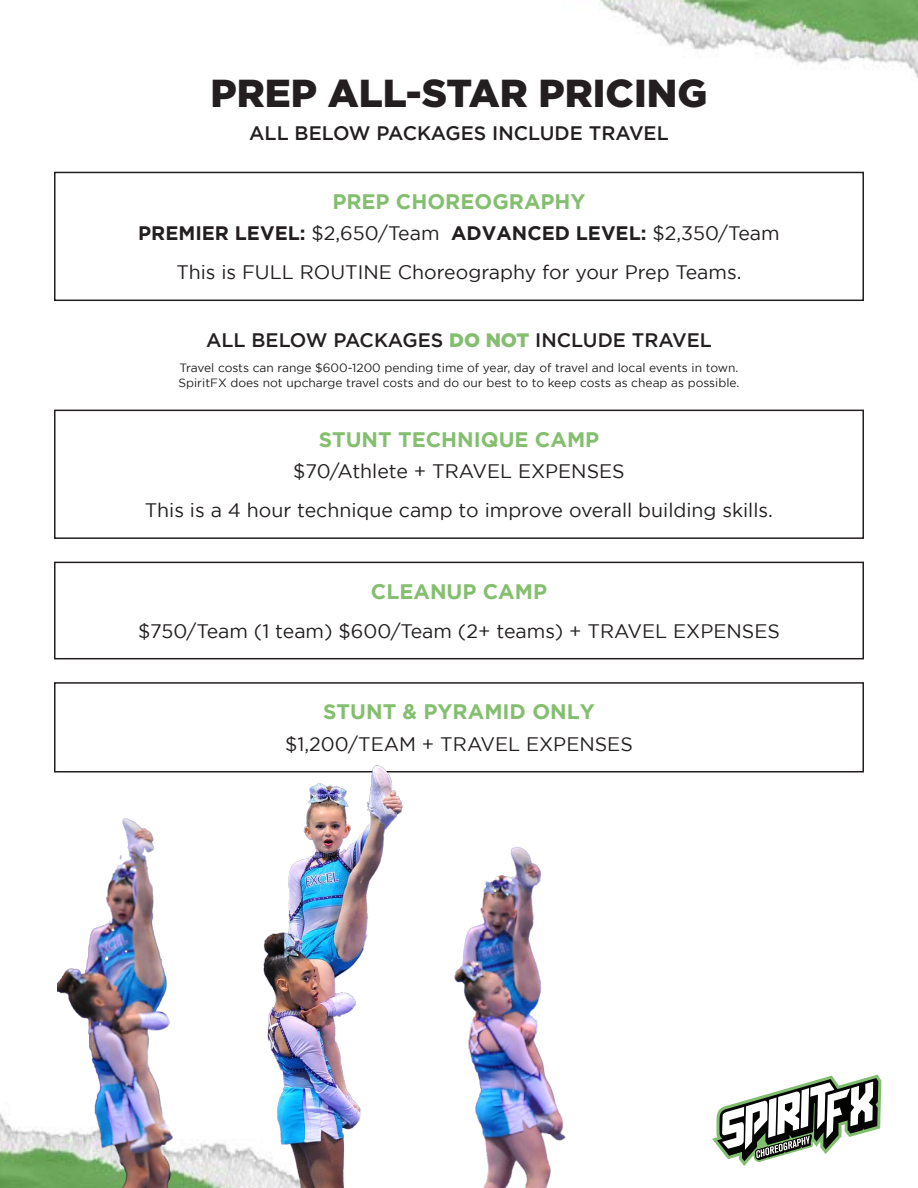
<style>
.page{position:relative;width:918px;height:1188px;background:#fff}
.page>*{position:absolute;margin:0;border:0;box-sizing:border-box;transform-origin:0 0}
.t1{font:900 39px "Gotham";color:#231f20}
.Body_white{font:700 21px "Gotham";color:#84bf6f}
.Body{font:19.5px "Gotham";color:#231f20}
.t2{font:500 19.5px "Gotham";color:#231f20}
.Body-2{font:700 19.5px "Gotham";color:#231f20}
.Body-3{font:12px/14.4px "Gotham";color:#231f20}
.s1{font-weight:400}
.s2{font-weight:900;color:#84bf6f}
</style>
<div class="page">
<img style="left:0;top:0;width:918px;height:1188px">
<div style="left:685px;top:1040px;width:233px;height:148px;background:#fff"></div>
<svg style="left:712px;top:1075px;width:169px;height:91px"></svg>
<div style="left:55px;top:172px;width:808px;height:128px;background:#fff"></div>
<div style="left:54px;top:172px;width:810px;height:129px;border:2px solid #231f20"></div>
<div style="left:55px;top:683px;width:808px;height:89px;background:#fff"></div>
<div style="left:54px;top:682px;width:810px;height:90px;border:2px solid #231f20"></div>
<div style="left:55px;top:410px;width:808px;height:128px;background:#fff"></div>
<div style="left:54px;top:410px;width:810px;height:129px;border:2px solid #231f20"></div>
<div style="left:55px;top:562px;width:808px;height:97px;background:#fff"></div>
<div style="left:54px;top:562px;width:810px;height:97px;border:2px solid #231f20"></div>
<img style="left:58px;top:765px;width:556px;height:423px">
<p class="t1" style="left:211px;top:71px;width:498px">PREP ALL-STAR PRICING</p>
<p class="t2" style="left:249px;top:122px;width:421px">ALL BELOW PACKAGES INCLUDE TRAVEL</p>
<p class="Body_white" style="left:332px;top:189px;width:255px">PREP CHOREOGRAPHY</p>
<p class="Body-2" style="left:138px;top:222px;width:643px">PREMIER LEVEL: <span class="s1">$2,650/Team</span> ADVANCED LEVEL: <span class="s1">$2,350/Team</span></p>
<p class="Body" style="left:176px;top:262px;width:567px">This is FULL ROUTINE Choreography for your Prep Teams.</p>
<p class="t2" style="left:206px;top:329px;width:507px">ALL BELOW PACKAGES <span class="s2">DO NOT</span> INCLUDE TRAVEL</p>
<p class="Body-3" style="left:179px;top:361px;width:562px">Travel costs can range $600-1200 pending time of year, day of travel and local events in town.<br>SpiritFX does not upcharge travel costs and do our best to to keep costs as cheap as possible.</p>
<p class="Body_white" style="left:319px;top:427px;width:282px">STUNT TECHNIQUE CAMP</p>
<p class="Body" style="left:293px;top:460px;width:333px">$70/Athlete + TRAVEL EXPENSES</p>
<p class="Body" style="left:145px;top:499px;width:630px">This is a 4 hour technique camp to improve overall building skills.</p>
<p class="Body_white" style="left:371px;top:579px;width:178px">CLEANUP CAMP</p>
<p class="Body" style="left:138px;top:620px;width:643px">$750/Team (1 team) $600/Team (2+ teams) + TRAVEL EXPENSES</p>
<p class="Body_white" style="left:323px;top:700px;width:273px">STUNT &amp; PYRAMID ONLY</p>
<p class="Body" style="left:285px;top:733px;width:349px">$1,200/TEAM + TRAVEL EXPENSES</p>
</div>
